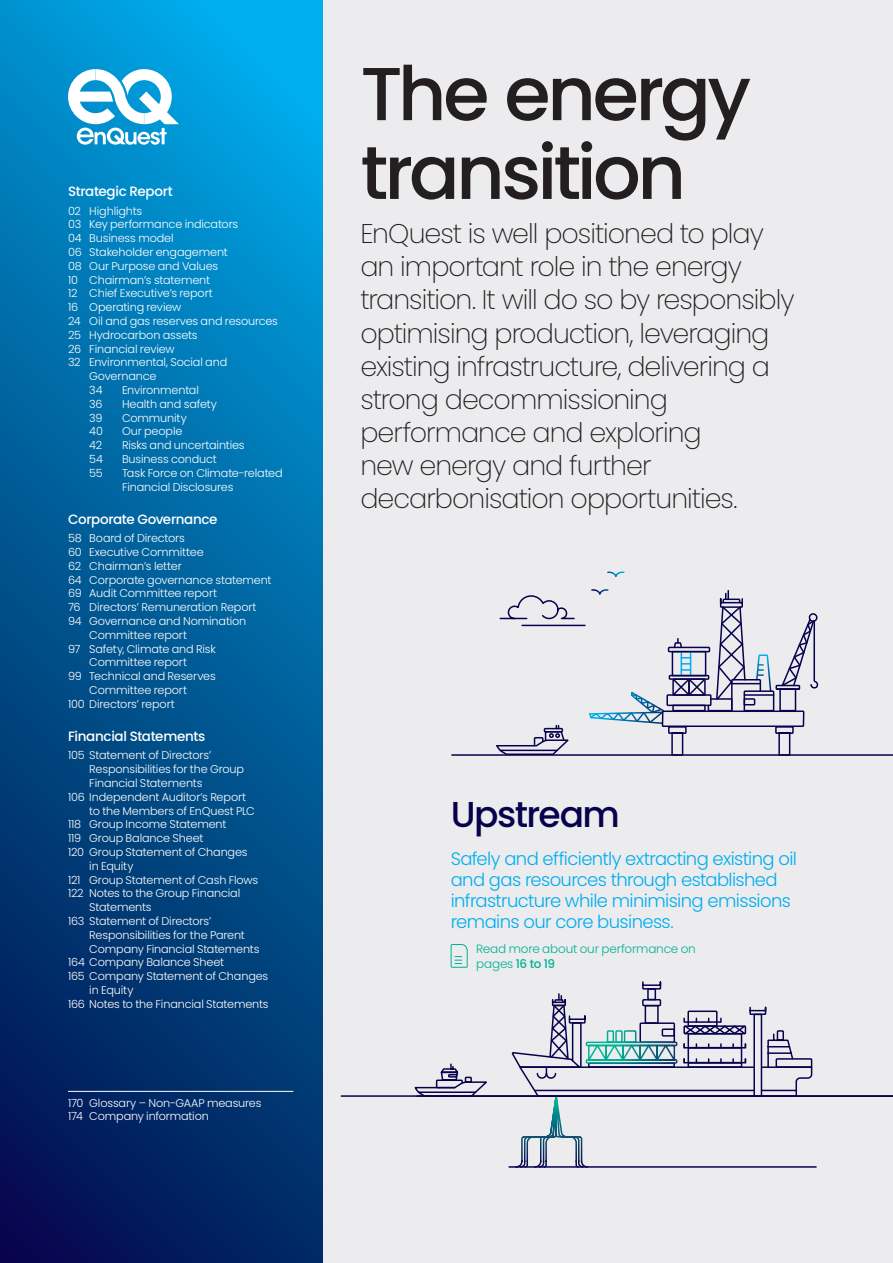
<style>
.page{position:relative;width:893px;height:1263px;background:#fff}
.page>*{position:absolute;margin:0;border:0;box-sizing:border-box;transform-origin:0 0}
.t1{font:500 75px/78.8px "Poppins";letter-spacing:-.05em;color:#231f20}
.EnergyTransitionHead{font:500 36px "Poppins";letter-spacing:-.04em;color:#08014c}
.t2{font:200 27px/33px "Poppins";letter-spacing:-.035em;color:#231f20}
.IntroParagraphLevel1{font:300 18px/21px "Poppins";letter-spacing:-.035em;color:#00aeef}
.ContentsSubhead{font:500 13.5px "Poppins";letter-spacing:-.025em;color:#fff}
.PageDriverTextGreen{font:300 12px/15px "Poppins";letter-spacing:-.015em;color:#00b294}
.ContentsText{font:300 11.25px/13.8px "Poppins";letter-spacing:-.015em;color:#fff}
.ContentsTextRuleAbov{font:300 11.25px "Poppins";letter-spacing:-.015em;color:#fff}
.s1{font-weight:500}
</style>
<div class="page">
<svg style="left:0;top:0;width:323px;height:1263px;background:#005b98"></svg>
<div style="left:323px;top:0;width:570px;height:1263px;background:#ececee"></div>
<svg style="left:68px;top:69px;width:111px;height:76px"></svg>
<hr style="left:341px;top:1095px;width:552px;height:2px;background:#08014c">
<hr style="left:522px;top:625px;width:63px;height:1px;background:#08014c">
<svg style="left:499px;top:595px;width:76px;height:25px"></svg>
<hr style="left:509px;top:1166px;width:307px;height:2px;background:#08014c">
<svg style="left:413px;top:1063px;width:74px;height:34px"></svg>
<hr style="left:417px;top:1095px;width:476px;height:2px;background:#08014c">
<svg style="left:512px;top:981px;width:301px;height:187px"></svg>
<svg style="left:589px;top:571px;width:230px;height:183px"></svg>
<div style="left:775px;top:685px;width:25px;height:5px;border:2px solid #08014c"></div>
<svg style="left:496px;top:725px;width:73px;height:29px"></svg>
<hr style="left:452px;top:754px;width:441px;height:2px;background:#08014c">
<hr style="left:68px;top:1091px;width:225px;height:1px;background:#fff">
<svg style="left:451px;top:944px;width:17px;height:24px"></svg>
<p class="ContentsSubhead" style="left:68px;top:184px;width:106px">Strategic Report</p>
<p class="ContentsText" style="left:68px;top:204px;width:76px">02 Highlights</p>
<p class="ContentsText" style="left:68px;top:218px;width:172px">03 Key performance indicators</p>
<p class="ContentsText" style="left:68px;top:231px;width:107px">04 Business model</p>
<p class="ContentsText" style="left:68px;top:245px;width:161px">06 Stakeholder engagement</p>
<p class="ContentsText" style="left:68px;top:259px;width:152px">08 Our Purpose and Values</p>
<p class="ContentsText" style="left:68px;top:273px;width:144px">10 Chairman’s statement</p>
<p class="ContentsText" style="left:68px;top:287px;width:146px">12 Chief Executive’s report</p>
<p class="ContentsText" style="left:68px;top:300px;width:115px">16 Operating review</p>
<p class="ContentsText" style="left:68px;top:314px;width:211px">24 Oil and gas reserves and resources</p>
<p class="ContentsText" style="left:68px;top:328px;width:131px">25 Hydrocarbon assets</p>
<p class="ContentsText" style="left:68px;top:342px;width:108px">26 Financial review</p>
<p class="ContentsText" style="left:89px;top:356px;width:140px;text-indent:-21px">32 Environmental, Social and<br>Governance</p>
<p class="ContentsText" style="left:89px;top:383px;width:15px">34</p>
<p class="ContentsText" style="left:122px;top:383px;width:78px">Environmental</p>
<p class="ContentsText" style="left:89px;top:397px;width:15px">36</p>
<p class="ContentsText" style="left:122px;top:397px;width:97px">Health and safety</p>
<p class="ContentsText" style="left:89px;top:411px;width:15px">39</p>
<p class="ContentsText" style="left:122px;top:411px;width:66px">Community</p>
<p class="ContentsText" style="left:89px;top:425px;width:15px">40</p>
<p class="ContentsText" style="left:122px;top:425px;width:62px">Our people</p>
<p class="ContentsText" style="left:89px;top:438px;width:14px">42</p>
<p class="ContentsText" style="left:122px;top:438px;width:124px">Risks and uncertainties</p>
<p class="ContentsText" style="left:89px;top:452px;width:15px">54</p>
<p class="ContentsText" style="left:122px;top:452px;width:96px">Business conduct</p>
<p class="ContentsText" style="left:89px;top:466px;width:15px">55</p>
<p class="ContentsText" style="left:122px;top:466px;width:162px">Task Force on Climate-related<br>Financial Disclosures</p>
<p class="ContentsSubhead" style="left:68px;top:511px;width:151px">Corporate Governance</p>
<p class="ContentsText" style="left:68px;top:531px;width:118px">58 Board of Directors</p>
<p class="ContentsText" style="left:68px;top:545px;width:137px">60 Executive Committee</p>
<p class="ContentsText" style="left:68px;top:559px;width:115px">62 Chairman’s letter</p>
<p class="ContentsText" style="left:68px;top:573px;width:205px">64 Corporate governance statement</p>
<p class="ContentsText" style="left:68px;top:586px;width:151px">69 Audit Committee report</p>
<p class="ContentsText" style="left:68px;top:600px;width:190px">76 Directors’ Remuneration Report</p>
<p class="ContentsText" style="left:89px;top:614px;width:159px;text-indent:-21px">94 Governance and Nomination<br>Committee report</p>
<p class="ContentsText" style="left:89px;top:642px;width:128px;text-indent:-21px">97 Safety, Climate and Risk<br>Committee report</p>
<p class="ContentsText" style="left:89px;top:669px;width:128px;text-indent:-21px">99 Technical and Reserves<br>Committee report</p>
<p class="ContentsText" style="left:68px;top:697px;width:108px">100 Directors’ report</p>
<p class="ContentsSubhead" style="left:68px;top:729px;width:139px">Financial Statements</p>
<p class="ContentsText" style="left:89px;top:748px;width:156px;text-indent:-21px">105 Statement of Directors’<br>Responsibilities for the Group<br>Financial Statements</p>
<p class="ContentsText" style="left:89px;top:790px;width:167px;text-indent:-21px">106 Independent Auditor’s Report to the Members of EnQuest PLC</p>
<p class="ContentsText" style="left:68px;top:817px;width:160px">118 Group Income Statement</p>
<p class="ContentsText" style="left:68px;top:831px;width:137px">119 Group Balance Sheet</p>
<p class="ContentsText" style="left:89px;top:845px;width:160px;text-indent:-21px">120 Group Statement of Changes in Equity</p>
<p class="ContentsText" style="left:68px;top:873px;width:192px">121 Group Statement of Cash Flows</p>
<p class="ContentsText" style="left:89px;top:886px;width:152px;text-indent:-21px">122 Notes to the Group Financial<br>Statements</p>
<p class="ContentsText" style="left:89px;top:914px;width:172px;text-indent:-21px">163 Statement of Directors’<br>Responsibilities for the Parent<br>Company Financial Statements</p>
<p class="ContentsText" style="left:68px;top:955px;width:158px">164 Company Balance Sheet</p>
<p class="ContentsText" style="left:89px;top:969px;width:181px;text-indent:-21px">165 Company Statement of Changes in Equity</p>
<p class="ContentsText" style="left:68px;top:997px;width:202px">166 Notes to the Financial Statements</p>
<p class="ContentsTextRuleAbov" style="left:68px;top:1096px;width:195px">170 Glossary – Non-GAAP measures</p>
<p class="ContentsText" style="left:68px;top:1109px;width:142px">174 Company information</p>
<p class="t1" style="left:360px;top:55px;width:392px">The energy transition</p>
<p class="t2" style="left:360px;top:218px;width:436px">EnQuest is well positioned to play an important role in the energy transition. It will do so by responsibly optimising production, leveraging existing infrastructure, delivering a strong decommissioning performance and exploring<br>new energy and further decarbonisation opportunities.</p>
<p class="EnergyTransitionHead" style="left:451px;top:793px;width:171px">Upstream</p>
<h2 class="IntroParagraphLevel1" style="left:451px;top:848px;width:348px">Safely and efficiently extracting existing oil and gas resources through established infrastructure while minimising emissions remains our core business.</h2>
<p class="PageDriverTextGreen" style="left:476px;top:941px;width:221px">Read more about our performance on pages <span class="s1">16 to 19</span></p>
</div>
